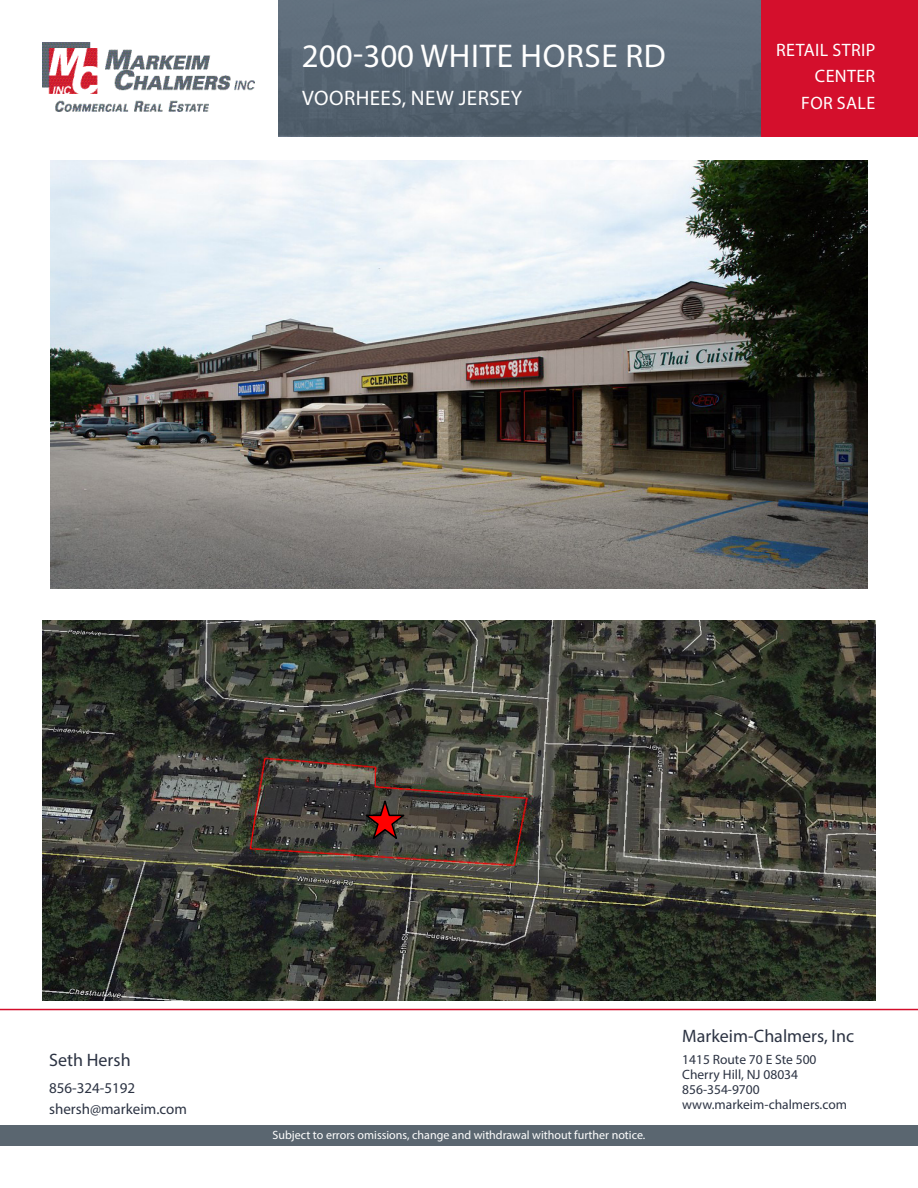
<style>
.page{position:relative;width:918px;height:1188px;background:#fff}
.page>*{position:absolute;margin:0;border:0;box-sizing:border-box;transform-origin:0 0}
.Name_of_the_Property{font:33px "Myriad Pro";letter-spacing:.02em;color:#fff}
.Address_of_the_Prope{font:21px "Myriad Pro";letter-spacing:.02em;color:#fff}
.Footer_Broker_Names{font:18px "Myriad Pro";color:#2c3343}
.Lease_Info_Red_Box{font:18px/26.2px "Myriad Pro";letter-spacing:.02em;color:#fff;text-align:right}
.Footer_Body{font:15px "Myriad Pro";color:#2c3343}
.Footer_Company_Addre{font:13.5px "Myriad Pro";color:#2c3343}
.Footer_Body-2{font:12px "Myriad Pro";color:#fff}
</style>
<div class="page">
<div style="left:279px;top:0;width:639px;height:136px;background:linear-gradient(to bottom,#667483,#4d5b68)"></div>
<div style="left:761px;top:0;width:157px;height:136px;background:#d40f2c"></div>
<img style="left:43px;top:43px;width:212px;height:68px">
<hr style="left:0;top:1009px;width:918px;height:1px;background:#d30d2b">
<div style="left:0;top:1125px;width:918px;height:20px;background:#5a6670"></div>
<img style="left:51px;top:161px;width:816px;height:427px">
<img style="left:43px;top:621px;width:832px;height:379px">
<svg style="left:362px;top:799px;width:46px;height:43px;background:#5e322c"></svg>
<p class="Name_of_the_Property" style="left:302px;top:36px;width:365px">200-300 WHITE HORSE RD</p>
<p class="Address_of_the_Prope" style="left:302px;top:85px;width:222px">VOORHEES, NEW JERSEY</p>
<p class="Lease_Info_Red_Box" style="left:776px;top:37px;width:101px">RETAIL STRIP<br>CENTER<br>FOR SALE</p>
<p class="Footer_Broker_Names" style="left:49px;top:1048px;width:83px">Seth Hersh</p>
<p class="Footer_Body" style="left:49px;top:1079px;width:88px">856-324-5192</p>
<p class="Footer_Body" style="left:49px;top:1100px;width:139px">shersh@markeim.com</p>
<p class="Footer_Body-2" style="left:273px;top:1127px;width:374px">Subject to errors omissions, change and withdrawal without further notice.</p>
<p class="Footer_Broker_Names" style="left:682px;top:1025px;width:173px">Markeim-Chalmers, Inc</p>
<p class="Footer_Company_Addre" style="left:682px;top:1051px;width:136px">1415 Route 70 E Ste 500</p>
<p class="Footer_Company_Addre" style="left:682px;top:1066px;width:117px">Cherry Hill, NJ 08034</p>
<p class="Footer_Company_Addre" style="left:682px;top:1081px;width:79px">856-354-9700</p>
<p class="Footer_Company_Addre" style="left:682px;top:1096px;width:166px">www.markeim-chalmers.com</p>
</div>
